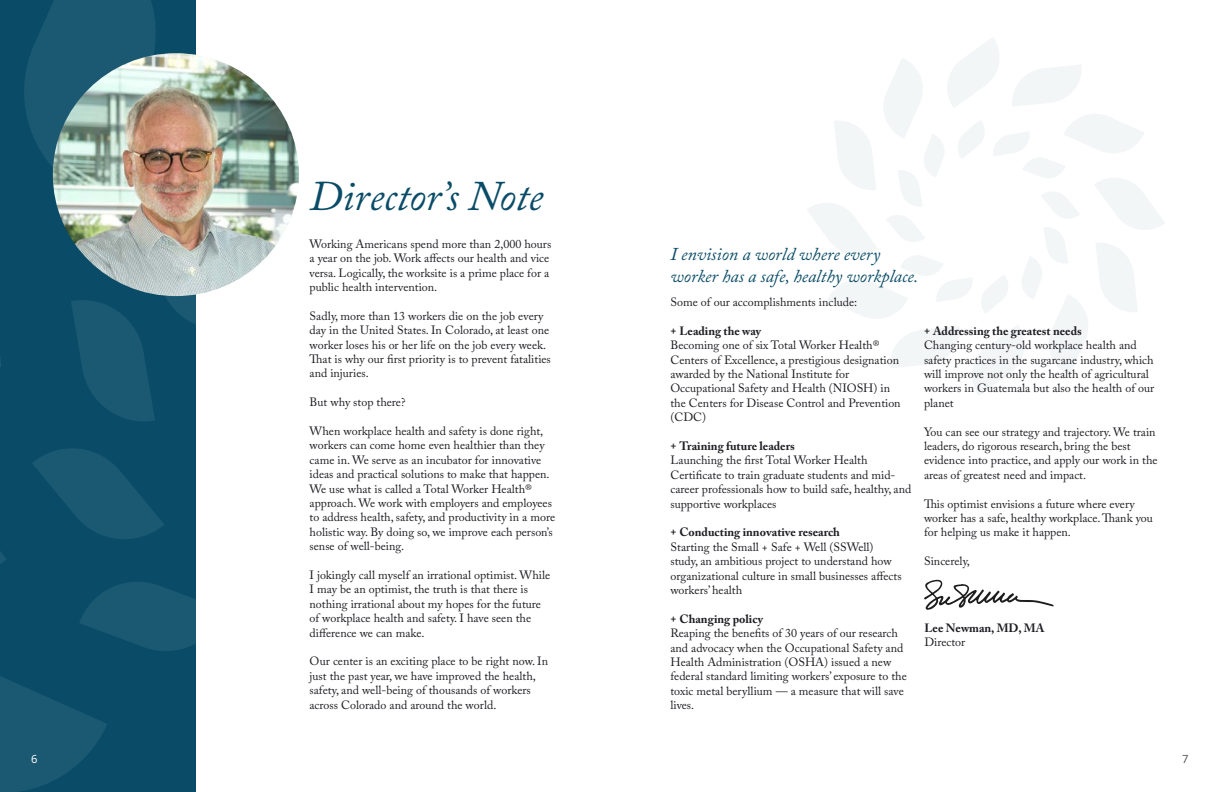
<style>
.page{position:relative;width:1224px;height:792px;background:#fff}
.page>*{position:absolute;margin:0;border:0;box-sizing:border-box;transform-origin:0 0}
.t1{font:italic 42px "Adobe Caslon Pro";color:#0a4c67}
.t2{font:italic 18px/21.6px "Adobe Caslon Pro";color:#0a4c67}
.t3{font:12px/14.4px "Adobe Caslon Pro";color:#1e1c21}
.t4{font:700 12px "Adobe Caslon Pro";color:#1e1c21}
.t5{font:12px "Khula";color:#fff}
.t6{font:12px "Khula";color:#4d4f51}
</style>
<div class="page">
<svg style="left:0;top:0;width:196px;height:792px;background:#0f506a"></svg>
<svg style="left:32px;top:172px;width:39px;height:566px;background:#0c4d68"></svg>
<svg style="left:71px;top:296px;width:125px;height:481px;background:#0f4f6a"></svg>
<svg style="left:966px;top:37px;width:41px;height:358px"></svg>
<svg style="left:807px;top:57px;width:357px;height:318px"></svg>
<svg style="left:886px;top:119px;width:194px;height:195px"></svg>
<svg style="left:924px;top:580px;width:130px;height:30px"></svg>
<img style="left:53px;top:53px;width:246px;height:243px">
<h1 class="t1" style="left:310px;top:171px;width:235px">Director’s Note</h1>
<p class="t3" style="left:310px;top:236px;width:243px">Working Americans spend more than 2,000 hours a year on the job. Work affects our health and vice versa. Logically, the worksite is a prime place for a public health intervention.</p>
<p class="t3" style="left:310px;top:308px;width:243px">Sadly, more than 13 workers die on the job every day in the United States. In Colorado, at least one worker loses his or her life on the job every week.<br>That is why our first priority is to prevent fatalities and injuries.</p>
<p class="t3" style="left:310px;top:395px;width:97px">But why stop there?</p>
<p class="t3" style="left:310px;top:424px;width:247px">When workplace health and safety is done right, workers can come home even healthier than they came in. We serve as an incubator for innovative ideas and practical solutions to make that happen.<br>We use what is called a Total Worker Health® approach. We work with employers and employees to address health, safety, and productivity in a more holistic way. By doing so, we improve each person’s sense of well-being.</p>
<p class="t3" style="left:310px;top:568px;width:242px">I jokingly call myself an irrational optimist. While I may be an optimist, the truth is that there is nothing irrational about my hopes for the future of workplace health and safety. I have seen the difference we can make.</p>
<p class="t3" style="left:310px;top:654px;width:240px">Our center is an exciting place to be right now. In just the past year, we have improved the health, safety, and well-being of thousands of workers across Colorado and around the world.</p>
<h2 class="t2" style="left:670px;top:243px;width:249px">I envision a world where every worker has a safe, healthy workplace.</h2>
<p class="t3" style="left:670px;top:295px;width:188px">Some of our accomplishments include:</p>
<p class="t4" style="left:670px;top:324px;width:92px">+ Leading the way</p>
<p class="t3" style="left:670px;top:338px;width:232px">Becoming one of six Total Worker Health® Centers of Excellence, a prestigious designation awarded by the National Institute for Occupational Safety and Health (NIOSH) in the Centers for Disease Control and Prevention (CDC)</p>
<p class="t4" style="left:670px;top:439px;width:126px">+ Training future leaders</p>
<p class="t3" style="left:670px;top:453px;width:242px">Launching the first Total Worker Health Certificate to train graduate students and mid&shy;career professionals how to build safe, healthy, and supportive workplaces</p>
<p class="t4" style="left:670px;top:525px;width:171px">+ Conducting innovative research</p>
<p class="t3" style="left:670px;top:539px;width:233px">Starting the Small + Safe + Well (SSWell) study, an ambitious project to understand how organizational culture in small businesses affects workers’ health</p>
<p class="t4" style="left:670px;top:612px;width:94px">+ Changing policy</p>
<p class="t3" style="left:670px;top:626px;width:238px">Reaping the benefits of 30 years of our research and advocacy when the Occupational Safety and Health Administration (OSHA) issued a new federal standard limiting workers’ exposure to the toxic metal beryllium — a measure that will save lives.</p>
<p class="t4" style="left:924px;top:324px;width:159px">+ Addressing the greatest needs</p>
<p class="t3" style="left:924px;top:338px;width:232px">Changing century-old workplace health and safety practices in the sugarcane industry, which will improve not only the health of agricultural workers in Guatemala but also the health of our planet</p>
<p class="t3" style="left:924px;top:424px;width:235px">You can see our strategy and trajectory. We train leaders, do rigorous research, bring the best evidence into practice, and apply our work in the areas of greatest need and impact.</p>
<p class="t3" style="left:924px;top:496px;width:230px">This optimist envisions a future where every worker has a safe, healthy workplace. Thank you for helping us make it happen.</p>
<p class="t3" style="left:924px;top:554px;width:47px">Sincerely,</p>
<p class="t4" style="left:925px;top:621px;width:121px">Lee Newman, MD, MA</p>
<p class="t3" style="left:925px;top:635px;width:42px">Director</p>
<p class="t5" style="left:31px;top:752px;width:8px">6</p>
<p class="t6" style="left:1182px;top:752px;width:8px">7</p>
</div>
